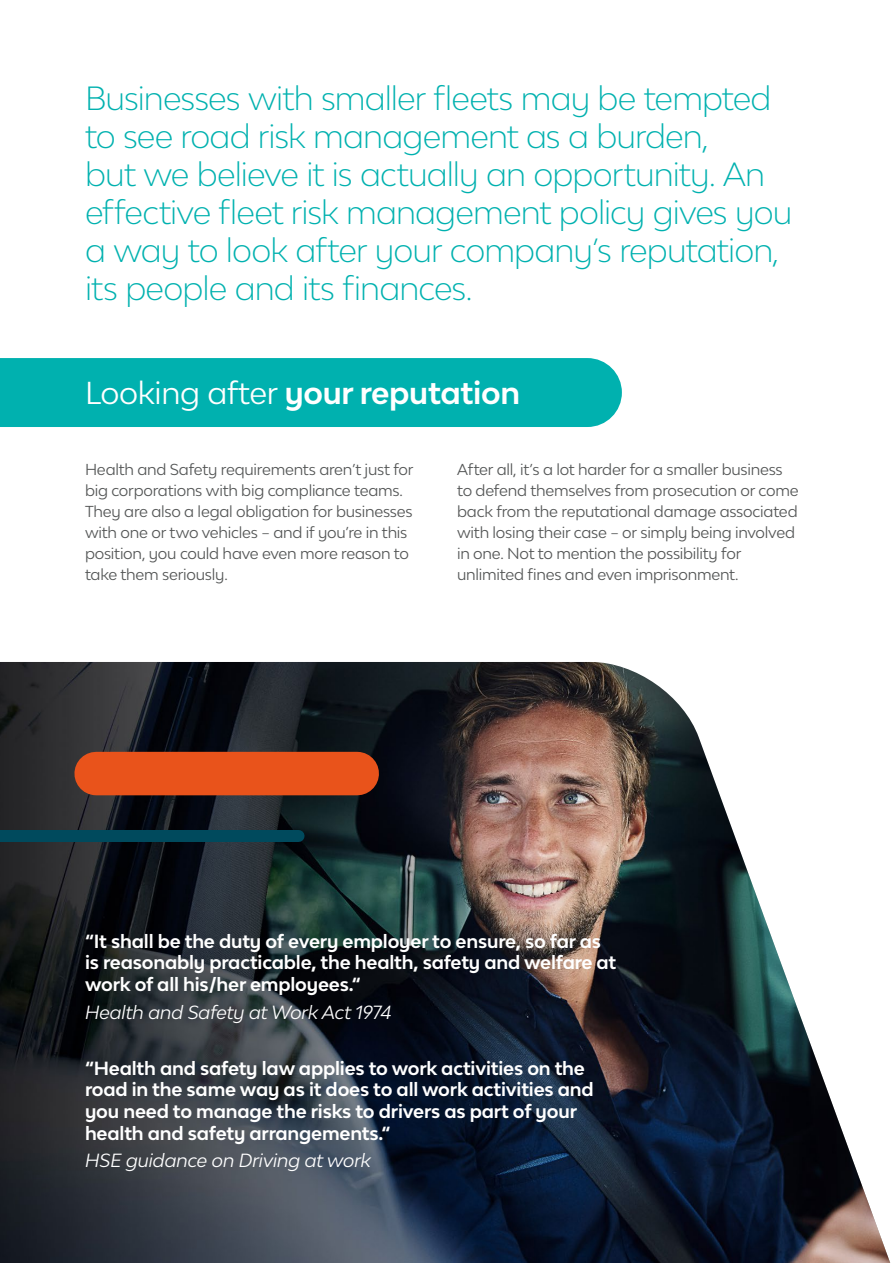
<style>
.page{position:relative;width:893px;height:1263px;background:#fff}
.page>*{position:absolute;margin:0;border:0;box-sizing:border-box;transform-origin:0 0}
.t1{font:300 31.65px/38.1px "Lease Plan";letter-spacing:-.025em;color:#00b1af}
.t2{font:700 30px "Lease Plan";letter-spacing:-.01em;color:#fff}
.t3{font:700 18px/21.6px "Lease Plan";letter-spacing:-.01em;color:#fff}
.t4{font:italic 18px "Lease Plan";letter-spacing:-.01em;color:#fff}
.t5{font:15px/21px "Lease Plan";letter-spacing:-.015em;color:#545656}
.s1{font-weight:400}
</style>
<div class="page">
<img style="left:0;top:662px;width:890px;height:601px">
<div style="left:0;top:358px;width:622px;height:69px;background:#00b1af"></div>
<div style="left:0;top:830px;width:299px;height:12px;background:#004a5d"></div>
<div style="left:96px;top:752px;width:261px;height:43px;background:#e9531b"></div>
<p class="t1" style="left:85px;top:78px;width:709px">Businesses with smaller fleets may be tempted to see road risk management as a burden,<br>but we believe it is actually an opportunity. An effective fleet risk management policy gives you a way to look after your company’s reputation, its people and its finances.</p>
<h2 class="t2" style="left:85px;top:374px;width:437px"><span class="s1">Looking after</span> your reputation</h2>
<p class="t5" style="left:85px;top:458px;width:330px">Health and Safety requirements aren’t just for big corporations with big compliance teams.<br>They are also a legal obligation for businesses with one or two vehicles – and if you’re in this position, you could have even more reason to take them seriously.</p>
<p class="t5" style="left:457px;top:458px;width:343px">After all, it’s a lot harder for a smaller business to defend themselves from prosecution or come back from the reputational damage associated with losing their case – or simply being involved in one. Not to mention the possibility for unlimited fines and even imprisonment.</p>
<p class="t3" style="left:85px;top:930px;width:533px">“It shall be the duty of every employer to ensure, so far as is reasonably practicable, the health, safety and welfare at work of all his/her employees.“</p>
<p class="t4" style="left:85px;top:1000px;width:308px">Health and Safety at Work Act 1974</p>
<p class="t3" style="left:85px;top:1057px;width:510px">“Health and safety law applies to work activities on the road in the same way as it does to all work activities and you need to manage the risks to drivers as part of your health and safety arrangements.“</p>
<p class="t4" style="left:85px;top:1149px;width:288px">HSE guidance on Driving at work</p>
</div>
